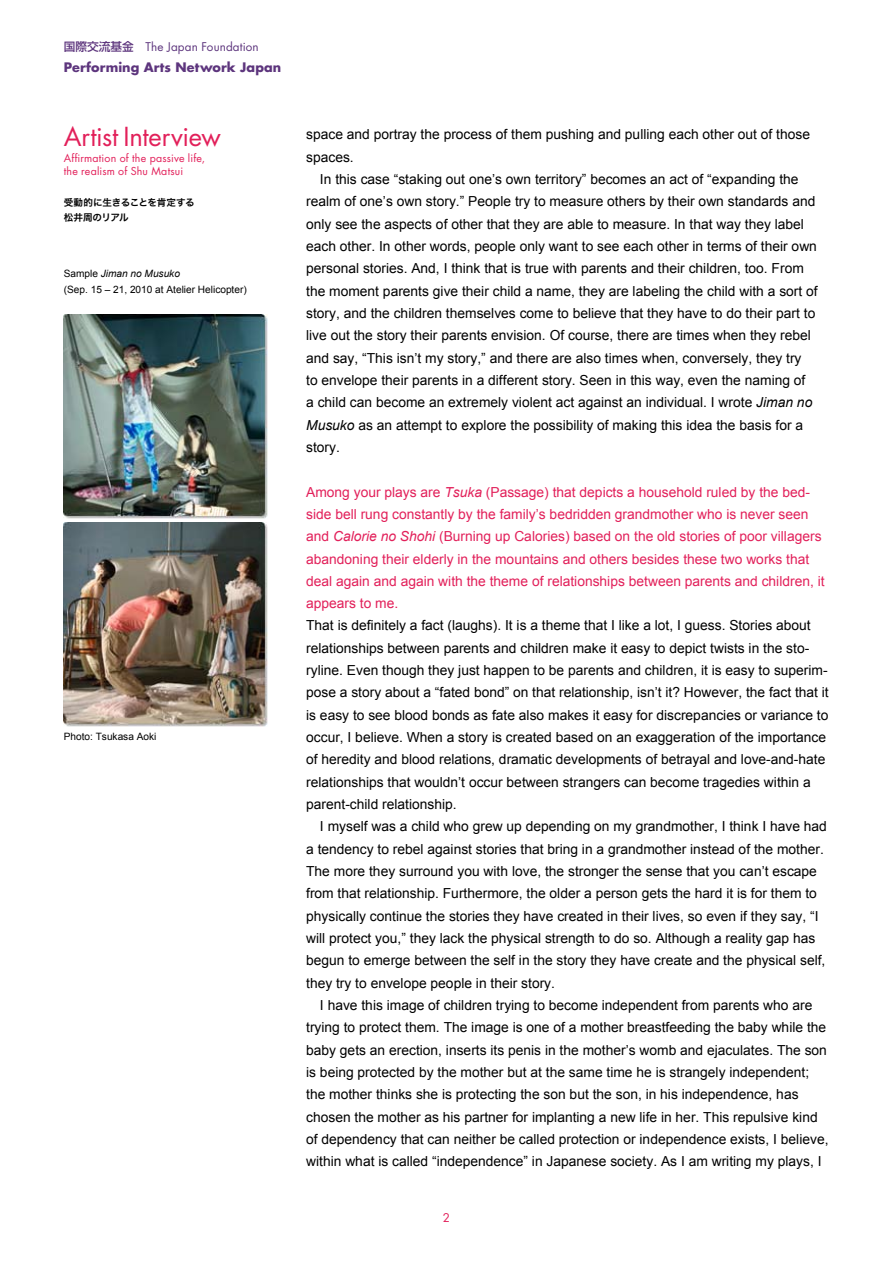
<style>
.page{position:relative;width:893px;height:1263px;background:#fff}
.page>*{position:absolute;margin:0;border:0;box-sizing:border-box;transform-origin:0 0}
.t1{font:25.5px "Futura";letter-spacing:-.01em;color:#e2205a}
.t2{font:13.8px/22.4px "Arial";color:#000}
.t3{font:13.8px/22.4px "Arial";color:#e2205a}
.t4{font:700 12.75px "Futura";letter-spacing:.01em;color:#5d357d}
.t5{font:11.7px "Futura";letter-spacing:.01em;color:#5d357d}
.t6{font:11.7px "Futura";color:#e2205a}
.t7{font:10.65px/12.8px "Futura";letter-spacing:.015em;color:#e2205a}
.t8{font:10.05px/15.9px "Arial";color:#000}
.t9{font:9.6px/14.9px "Hira Kaku Pro W6";letter-spacing:-.02em;color:#000}
.s1{font-family:"Shin Go Pro";font-weight:500}
.s2{font-style:italic}
</style>
<div class="page">
<img style="left:64px;top:314px;width:204px;height:204px">
<img style="left:64px;top:522px;width:204px;height:205px">
<p class="t5" style="left:64px;top:38px;width:196px"><span class="s1">国際交流基金　</span>The Japan Foundation</p>
<p class="t4" style="left:64px;top:58px;width:219px">Performing Arts Network Japan</p>
<h1 class="t1" style="left:64px;top:119px;width:159px">Artist Interview</h1>
<p class="t7" style="left:64px;top:152px;width:143px">Affirmation of the passive life, the realism of Shu Matsui</p>
<p class="t9" style="left:64px;top:195px;width:132px">受動的に生きることを肯定する松井周のリアル</p>
<p class="t8" style="left:64px;top:265px;width:184px">Sample <span class="s2">Jiman no Musuko<br></span>(Sep. 15 – 21, 2010 at Atelier Helicopter(</p>
<p class="t8" style="left:64px;top:728px;width:94px">Photo: Tsukasa Aoki</p>
<p class="t2" style="left:306px;top:124px;width:505px">space and portray the process of them pushing and pulling each other out of those spaces.</p>
<p class="t2" style="left:306px;top:168px;width:513px;text-indent:14px">In this case “staking out one s’ own territory” becomes an act of “expanding the realm of one s’ own story.” People try to measure others by their own standards and only see the aspects of other that they are able to measure In. that way they label each other In. other words, people only want to see each other in terms of their own personal stories. And I, think that is true with parents and their children, too. From the moment parents give their child a name, they are labeling the child with a sort of story, and the children themselves come to believe that they have to do their part to live out the story their parents envision. Of course, there are times when they rebel and say “, This isn t’ my story,” and there are also times when, conversely, they try<br>to envelope their parents in a different story. Seen in this way, even the naming of<br>a child can become an extremely violent act against an individual I. wrote <span class="s2">Jiman no Musuko</span> as an attempt to explore the possibility of making this idea the basis for a story.</p>
<p class="t3" style="left:306px;top:481px;width:505px">Among your plays are <span class="s2">Tsuka</span> (Passage) that depicts a household ruled by the bed-</p>
<p class="t3" style="left:306px;top:525px;width:520px">and <span class="s2">Calorie no Shohi</span> (Burning up Calories) based on the old stories of poor villagers abandoning their elderly in the mountains and others besides these two works that deal again and again with the theme of relationships between parents and children it, appears to me.</p>
<p class="t2" style="left:306px;top:615px;width:506px">That is definitely a fact (laughs isIt.) a theme that I like a lot I, guess. Stories about</p>
<p class="t3" style="left:306px;top:503px;width:504px">side bell rung constantly by the family s’ bedridden grandmother who is never seen</p>
<p class="t2" style="left:306px;top:637px;width:505px">relationships between parents and children make it easy to depict twists in the sto-</p>
<p class="t2" style="left:306px;top:659px;width:523px">ryline. Even though they just happen to be parents and children isit, easy to superim-</p>
<p class="t2" style="left:306px;top:681px;width:524px">pose a story about a “fated bond” on that relationship, isn i tt’ ? However, the fact that it</p>
<p class="t2" style="left:306px;top:704px;width:524px">is easy to see blood bonds as fate also makes it easy for discrepancies or variance to occur I, believe. When a story is created based on an exaggeration of the importance of heredity and blood relations, dramatic developments of betrayal and love-and-hate relationships that wouldn t’ occur between strangers can become tragedies within a parent-child relationship.</p>
<p class="t2" style="left:306px;top:815px;width:522px;text-indent:14px">I myself was a child who grew up depending on my grandmother I, think I have had a tendency to rebel against stories that bring in a grandmother instead of the mother.<br>The more they surround you with love, the stronger the sense that you can t’ escape from that relationship. Furthermore, the older a person gets the hard isit for them to physically continue the stories they have created in their lives, so even if they say “, I will protect you,” they lack the physical strength to do so. Although a reality gap has begun to emerge between the self in the story they have create and the physical self, they try to envelope people in their story.</p>
<p class="t2" style="left:306px;top:994px;width:524px;text-indent:14px">I have this image of children trying to become independent from parents who are trying to protect them. The image is one of a mother breastfeeding the baby while the baby gets an erection, inserts its penis in the mother s’ womb and ejaculates. The son is being protected by the mother but at the same time he is strangely independent; the mother thinks she is protecting the son but the son in, his independence, has chosen the mother as his partner for implanting a new life in her. This repulsive kind of dependency that can neither be called protection or independence exists I, believe, within what is called “independence” in Japanese society. As I am writing my plays I,</p>
<p class="t6" style="left:443px;top:1210px;width:9px">2</p>
</div>
